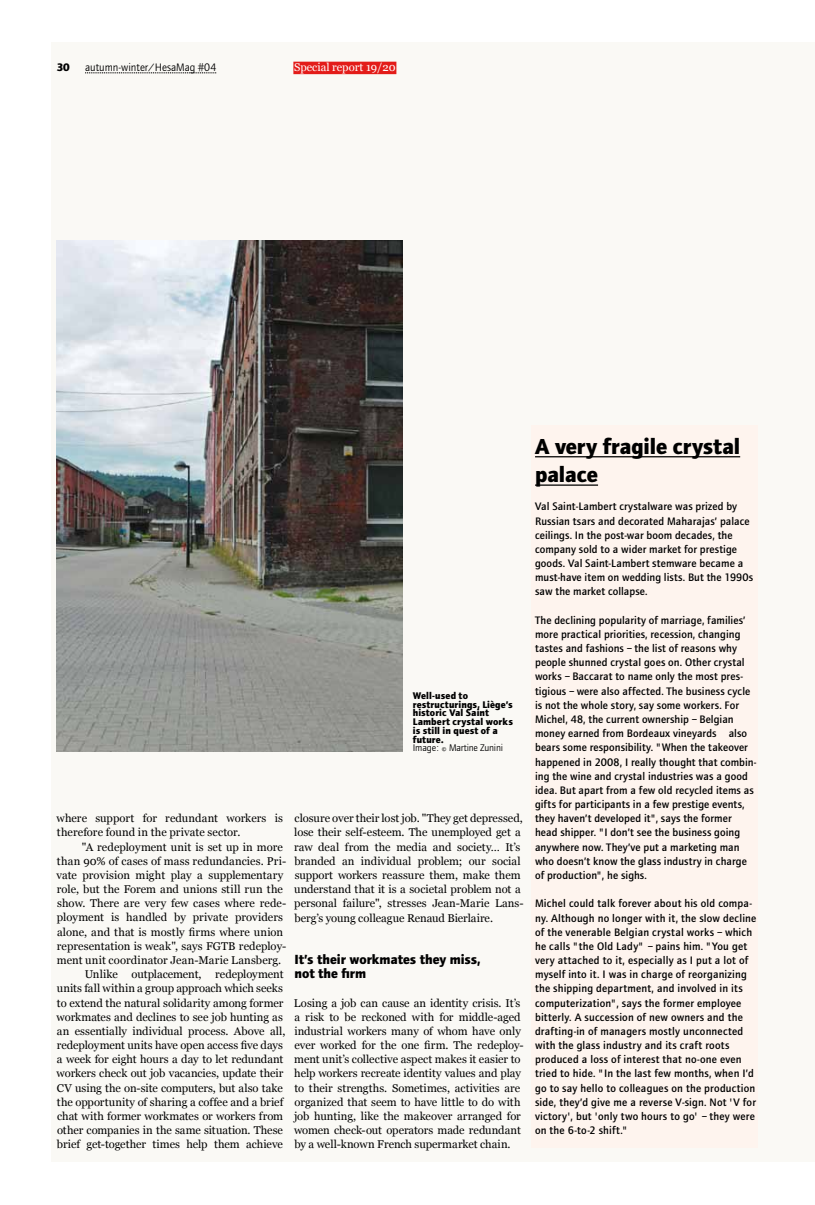
<style>
.page{position:relative;width:815px;height:1205px;background:#fff}
.page>*{position:absolute;margin:0;border:0;box-sizing:border-box;transform-origin:0 0}
.t1{font:700 22.5px/28.4px "Foundry Journal";letter-spacing:-.005em;color:#000}
.t2{font:700 13.75px/14.1px "Foundry Journal";color:#000}
.t3{font:500 11.25px/14.1px "Foundry Journal";letter-spacing:.01em;color:#000}
.t4{font:11.25px/14.1px "Georgia";color:#000}
.t5{font:11.25px "Foundry Journal";color:#000}
.t6{font:11.25px "Georgia";color:#fff}
.t7{font:700 11.25px "Foundry Journal";color:#000}
.t8{font:700 10px/8.8px "Foundry Journal";letter-spacing:.01em;color:#000}
.t9{font:10px "Foundry Journal";letter-spacing:-.02em;color:#000}
</style>
<div class="page">
<div style="left:51px;top:43px;width:764px;height:1119px;background:#faf9f5"></div>
<svg style="left:85px;top:73px;width:131px;height:1px"></svg>
<div style="left:531px;top:425px;width:227px;height:723px;background:#fef4ee"></div>
<hr style="left:535px;top:456px;width:205px;height:1px;background:#000">
<hr style="left:535px;top:484px;width:63px;height:2px;background:#000">
<div style="left:293px;top:62px;width:103px;height:12px;background:#e31c19"></div>
<img style="left:57px;top:241px;width:345px;height:510px">
<p class="t7" style="left:57px;top:60px;width:15px">30</p>
<p class="t5" style="left:85px;top:61px;width:133px">autumn-winter/HesaMag #04</p>
<p class="t6" style="left:294px;top:61px;width:103px">Special report 19/20</p>
<p class="t8" style="left:413px;top:691px;width:102px">Well-used to restructurings, Liège’s historic Val Saint<br>Lambert crystal works is still in quest of a future.</p>
<p class="t9" style="left:413px;top:742px;width:92px">Image: © Martine Zunini</p>
<p class="t4" style="left:57px;top:811px;width:228px">where support for redundant workers is therefore found in the private sector.</p>
<p class="t4" style="left:82px;top:839px;width:203px">"A redeployment unit is set up in more</p>
<p class="t4" style="left:57px;top:854px;width:231px">than 90% of cases of mass redundancies. Pri-</p>
<p class="t4" style="left:56px;top:868px;width:229px">vate provision might play a supplementary</p>
<p class="t4" style="left:57px;top:882px;width:228px">role, but the Forem and unions still run the</p>
<p class="t4" style="left:57px;top:896px;width:231px">show. There are very few cases where rede-</p>
<p class="t4" style="left:57px;top:910px;width:228px">ployment is handled by private providers</p>
<p class="t4" style="left:57px;top:924px;width:228px">alone, and that is mostly firms where union</p>
<p class="t4" style="left:57px;top:939px;width:231px">representation is weak", says FGTB redeploy-</p>
<p class="t4" style="left:57px;top:953px;width:226px">ment unit coordinator Jean-Marie Lansberg.</p>
<p class="t4" style="left:85px;top:967px;width:200px">Unlike outplacement, redeployment</p>
<p class="t4" style="left:57px;top:981px;width:228px">units fall within a group approach which seeks</p>
<p class="t4" style="left:57px;top:995px;width:228px">to extend the natural solidarity among former</p>
<p class="t4" style="left:57px;top:1010px;width:228px">workmates and declines to see job hunting as</p>
<p class="t4" style="left:57px;top:1024px;width:230px">an essentially individual process. Above all,</p>
<p class="t4" style="left:57px;top:1038px;width:228px">redeployment units have open access five days</p>
<p class="t4" style="left:57px;top:1052px;width:228px">a week for eight hours a day to let redundant</p>
<p class="t4" style="left:57px;top:1066px;width:228px">workers check out job vacancies, update their</p>
<p class="t4" style="left:57px;top:1080px;width:228px">CV using the on-site computers, but also take</p>
<p class="t4" style="left:57px;top:1095px;width:228px">the opportunity of sharing a coffee and a brief</p>
<p class="t4" style="left:57px;top:1109px;width:228px">chat with former workmates or workers from</p>
<p class="t4" style="left:57px;top:1123px;width:227px">other companies in the same situation. These</p>
<p class="t4" style="left:57px;top:1137px;width:227px">brief get-together times help them achieve</p>
<p class="t4" style="left:294px;top:811px;width:231px">closure over their lost job. "They get depressed, lose their self-esteem. The unemployed get a raw deal from the media and society… It’s branded an individual problem; our social support workers reassure them, make them understand that it is a societal problem not a personal failure", stresses Jean-Marie Lans&shy;berg’s young colleague Renaud Bierlaire.</p>
<p class="t2" style="left:294px;top:952px;width:188px">It’s their workmates they miss, not the firm</p>
<p class="t4" style="left:294px;top:995px;width:231px">Losing a job can cause an identity crisis. It’s a risk to be reckoned with for middle-aged industrial workers many of whom have only ever worked for the one firm. The redeploy&shy;ment unit’s collective aspect makes it easier to help workers recreate identity values and play to their strengths. Sometimes, activities are organized that seem to have little to do with job hunting, like the makeover arranged for women check-out operators made redundant by a well-known French supermarket chain.</p>
<h1 class="t1" style="left:535px;top:432px;width:207px">A very fragile crystal palace</h1>
<p class="t3" style="left:535px;top:500px;width:220px">Val Saint-Lambert crystalware was prized by Russian tsars and decorated Maharajas’ palace ceilings. In the post-war boom decades, the company sold to a wider market for prestige goods. Val Saint-Lambert stemware became a must-have item on wedding lists. But the 1990s saw the market collapse.</p>
<p class="t3" style="left:535px;top:613px;width:223px">The declining popularity of marriage, families’ more practical priorities, recession, changing tastes and fashions – the list of reasons why people shunned crystal goes on. Other crystal works – Baccarat to name only the most pres&shy;tigious – were also affected. The business cycle is not the whole story, say some workers. For Michel, 48, the current ownership – Belgian money earned from Bordeaux vineyards − also bears some responsibility. "When the takeover happened in 2008, I really thought that combin&shy;ing the wine and crystal industries was a good idea. But apart from a few old recycled items as gifts for participants in a few prestige events, they haven’t developed it", says the former head shipper. "I don’t see the business going anywhere now. They’ve put a marketing man who doesn’t know the glass industry in charge of production", he sighs.</p>
<p class="t3" style="left:535px;top:896px;width:223px">Michel could talk forever about his old compa&shy;ny. Although no longer with it, the slow decline of the venerable Belgian crystal works – which he calls "the Old Lady" – pains him. "You get very attached to it, especially as I put a lot of myself into it. I was in charge of reorganizing the shipping department, and involved in its computerization", says the former employee bitterly. A succession of new owners and the drafting-in of managers mostly unconnected with the glass industry and its craft roots produced a loss of interest that no-one even tried to hide. "In the last few months, when I’d go to say hello to colleagues on the production side, they’d give me a reverse V-sign. Not 'V for victory', but 'only two hours to go' – they were on the 6-to-2 shift."</p>
</div>
